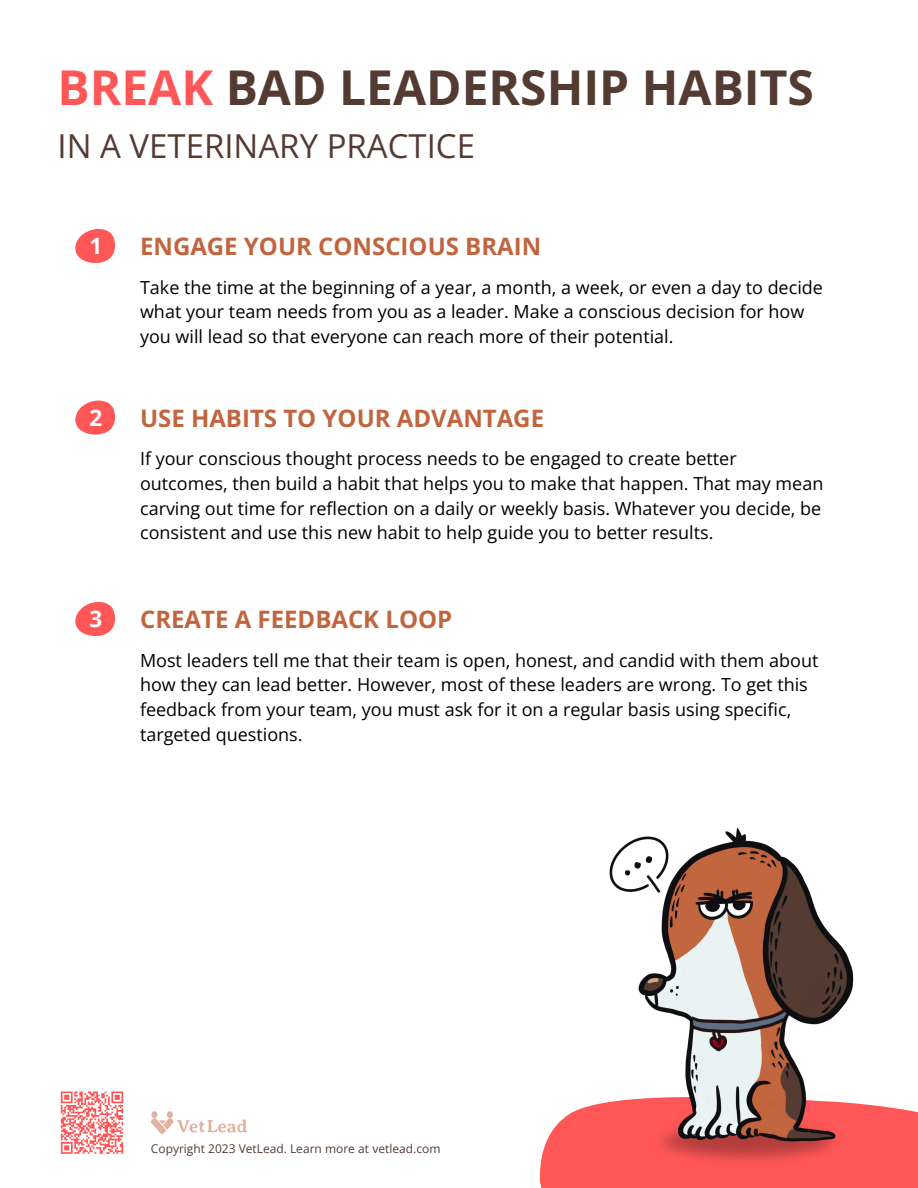
<style>
.page{position:relative;width:918px;height:1188px;background:#fff}
.page>*{position:absolute;margin:0;border:0;box-sizing:border-box;transform-origin:0 0}
.t1{font:700 48px "Open Sans";color:#543b32}
.t2{font:33px "Open Sans";color:#543b32}
.t3{font:700 24px "Open Sans";color:#c1653f}
.t4{font:700 22.5px "Open Sans";color:#fff}
.t5{font:18px/24.8px "Open Sans";color:#000}
.t6{font:12px "Open Sans";color:#543b32}
.s1{color:#ff5757}
</style>
<div class="page">
<div style="left:540px;top:1107px;width:378px;height:81px;background:#ff5757"></div>
<img style="left:650px;top:1165px;width:193px;height:4px">
<img style="left:540px;top:828px;width:347px;height:337px">
<svg style="left:75px;top:229px;width:41px;height:35px"></svg>
<svg style="left:75px;top:400px;width:40px;height:35px"></svg>
<svg style="left:75px;top:602px;width:41px;height:34px"></svg>
<svg style="left:151px;top:1111px;width:96px;height:23px"></svg>
<svg style="left:60px;top:1091px;width:64px;height:63px"></svg>
<p class="t1" style="left:57px;top:54px;width:758px"><span class="s1">BREAK</span> BAD LEADERSHIP HABITS</p>
<p class="t2" style="left:57px;top:123px;width:419px">IN A VETERINARY PRACTICE</p>
<p class="t4" style="left:89px;top:230px;width:14px">1</p>
<p class="t3" style="left:140px;top:230px;width:403px">ENGAGE YOUR CONSCIOUS BRAIN</p>
<p class="t5" style="left:140px;top:274px;width:684px">Take the time at the beginning of a year, a month, a week, or even a day to decide what your team needs from you as a leader. Make a conscious decision for how you will lead so that everyone can reach more of their potential.</p>
<p class="t4" style="left:89px;top:402px;width:14px">2</p>
<p class="t3" style="left:140px;top:401px;width:406px">USE HABITS TO YOUR ADVANTAGE</p>
<p class="t5" style="left:140px;top:446px;width:685px">If your conscious thought process needs to be engaged to create better outcomes, then build a habit that helps you to make that happen. That may mean carving out time for reflection on a daily or weekly basis. Whatever you decide, be consistent and use this new habit to help guide you to better results.</p>
<p class="t4" style="left:89px;top:603px;width:14px">3</p>
<p class="t3" style="left:140px;top:603px;width:314px">CREATE A FEEDBACK LOOP</p>
<p class="t5" style="left:140px;top:647px;width:680px">Most leaders tell me that their team is open, honest, and candid with them about how they can lead better. However, most of these leaders are wrong. To get this feedback from your team, you must ask for it on a regular basis using specific, targeted questions.</p>
<p class="t6" style="left:151px;top:1140px;width:291px">Copyright 2023 VetLead. Learn more at vetlead.com</p>
</div>
